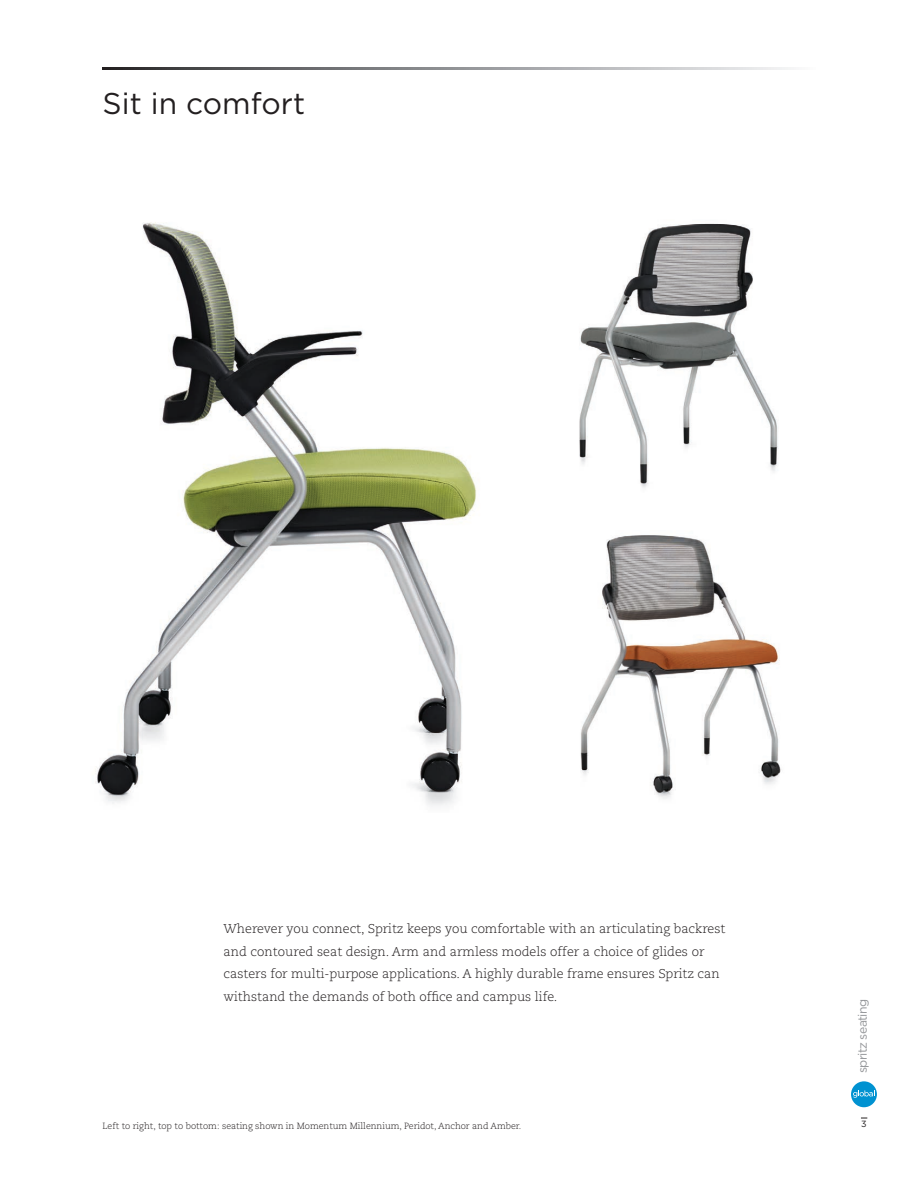
<style>
.page{position:relative;width:918px;height:1188px;background:#fff}
.page>*{position:absolute;margin:0;border:0;box-sizing:border-box;transform-origin:0 0}
.t1{font:30px "Gotham";color:#231f20}
.t2{font:300 12.75px/22.5px "Caecilia LT Std";color:#231f20}
.t3{font:12.3px "Gotham";letter-spacing:-.05em;color:#939598}
.t4{font:300 9px "Caecilia LT Std";letter-spacing:-.005em;color:#231f20}
.t5{font:9px "Gotham";color:#231f20}
</style>
<div class="page">
<img style="left:95px;top:222px;width:382px;height:584px">
<img style="left:579px;top:223px;width:199px;height:265px">
<img style="left:580px;top:535px;width:201px;height:264px">
<svg style="left:103px;top:68px;width:688px;height:1px"></svg>
<div style="left:851px;top:1081px;width:26px;height:26px;background:#0092d1;border-radius:50%"></div>
<svg style="left:853px;top:1090px;width:22px;height:8px"></svg>
<p class="t1" style="left:103px;top:84px;width:204px">Sit in comfort</p>
<p class="t2" style="left:224px;top:918px;width:503px">Wherever you connect, Spritz keeps you comfortable with an articulating backrest and contoured seat design. Arm and armless models offer a choice of glides or casters for multi-purpose applications. A highly durable frame ensures Spritz can withstand the demands of both office and campus life.</p>
<p class="t4" style="left:103px;top:1120px;width:420px">Left to right, top to bottom: seating shown in Momentum Millennium, Peridot, Anchor and Amber.</p>
<p class="t3" style="left:854px;top:1073px;width:76px;rotate:-90deg">spritz seating</p>
<p class="t5" style="left:861px;top:1119px;width:7px">3</p>
</div>
